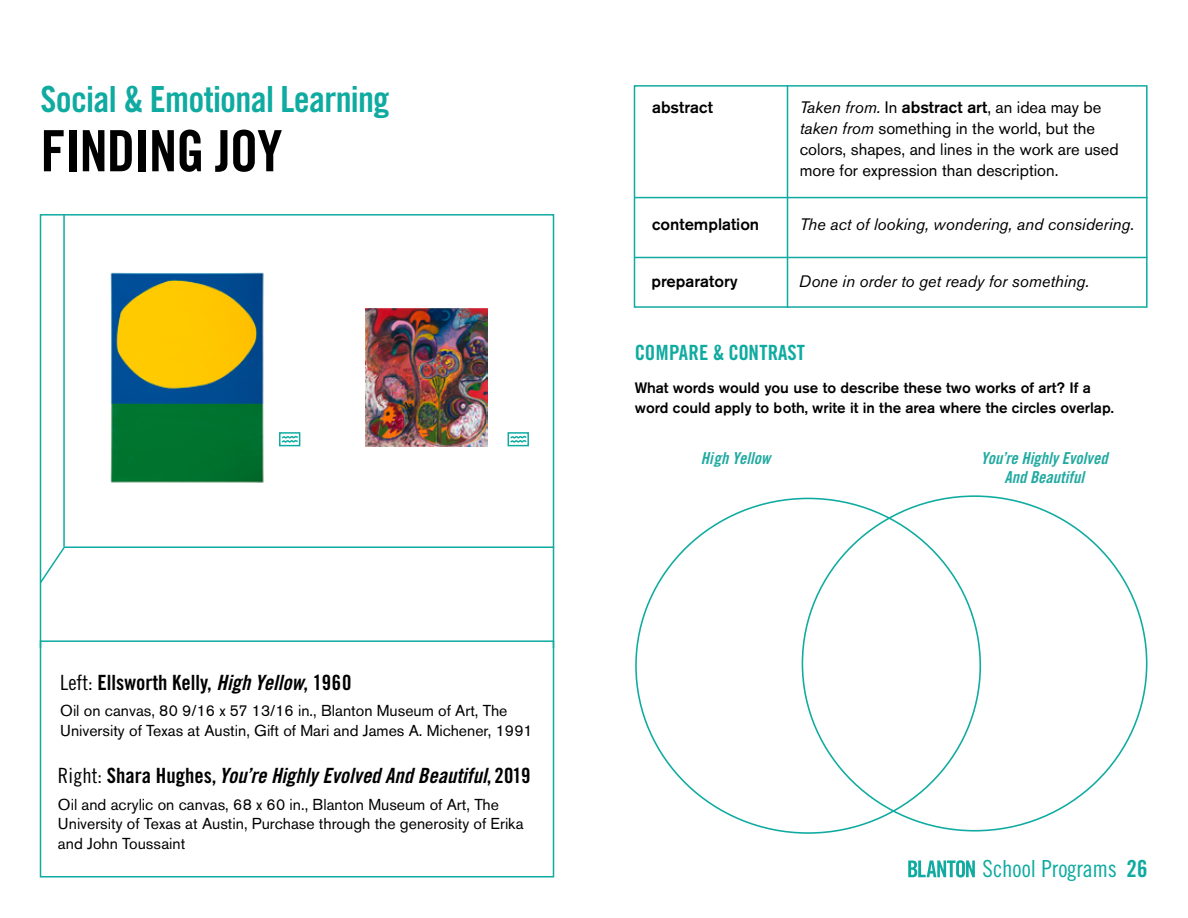
<style>
.page{position:relative;width:1188px;height:918px;background:#fff}
.page>*{position:absolute;margin:0;border:0;box-sizing:border-box;transform-origin:0 0}
.t1{font:57px "Trade Gothic LT Std Bd Cn 20";letter-spacing:-.02em;color:#000}
.t2{font:36px "Trade Gothic LT Std Bd Cn 20";letter-spacing:-.02em;color:#0faba1}
.t3{font:23.55px "Trade Gothic LT Std Cn 18";color:#0faba1}
.t4{font:21px "Trade Gothic LT Std Bd Cn 20 Obl";color:#000}
.t5{font:21px "Trade Gothic LT Std Bd Cn 20";color:#000}
.t6{font:21px "Trade Gothic LT Std Bd Cn 20";color:#0faba1}
.t7{font:16.5px/21px "Akzidenz Grotesk Std";color:#000}
.t8{font:italic 16.5px "Akzidenz Grotesk Std";color:#000}
.t9{font:16.5px/18.6px "Trade Gothic LT Std Bd Cn 20 Obl";color:#21aaa1;text-align:center}
.t10{font:500 16.5px "Akzidenz Grotesk Std";color:#000}
.t11{font:15.75px/19.4px "Akzidenz Grotesk Std";color:#000}
.t12{font:500 15px/19.8px "Akzidenz Grotesk Std";color:#000}
.s1{font-family:"Trade Gothic LT Std Cn 18"}
.s2{font-family:"Trade Gothic LT Std Bd Cn 20 Obl"}
.s3{font-family:"Trade Gothic LT Std Bd Cn 20"}
.s4{font-style:italic}
.s5{font-weight:500}
</style>
<div class="page">
<div style="left:40px;top:640px;width:514px;height:238px;border:2px solid #0faba1"></div>
<div style="left:40px;top:214px;width:514px;height:435px;border:2px solid #0faba1"></div>
<div style="left:634px;top:85px;width:514px;height:223px;border:2px solid #0faba1"></div>
<svg style="left:908px;top:860px;width:67px;height:17px"></svg>
<hr style="left:787px;top:85px;width:1px;height:223px;background:#0faba1">
<hr style="left:634px;top:197px;width:514px;height:1px;background:#0faba1">
<hr style="left:634px;top:257px;width:514px;height:1px;background:#0faba1">
<svg style="left:39px;top:546px;width:516px;height:39px"></svg>
<img style="left:110px;top:272px;width:154px;height:211px">
<img style="left:366px;top:308px;width:122px;height:138px">
<hr style="left:63px;top:214px;width:2px;height:333px;background:#0faba1">
<div style="left:279px;top:432px;width:21px;height:14px;border:2px solid #0faba1"></div>
<svg style="left:281px;top:435px;width:18px;height:9px"></svg>
<div style="left:508px;top:432px;width:21px;height:14px;border:2px solid #0faba1"></div>
<svg style="left:509px;top:435px;width:19px;height:9px"></svg>
<h2 class="t2" style="left:40px;top:77px;width:351px">Social &amp; Emotional Learning</h2>
<h1 class="t1" style="left:40px;top:116px;width:243px">FINDING JOY</h1>
<h3 class="t5" style="left:60px;top:670px;width:293px"><span class="s1">Left:</span> Ellsworth Kelly, <span class="s2">High Yellow</span>, 1960</h3>
<p class="t11" style="left:60px;top:701px;width:474px;line-height:19.8px">Oil on canvas, 80 9/16 x 57 13/16 in., Blanton Museum of Art, The<br>University of Texas at Austin, Gift of Mari and James A. Michener, 1991</p>
<h3 class="t4" style="left:58px;top:763px;width:474px"><span class="s1">Right:</span> <span class="s3">Shara Hughes,</span> You’re Highly Evolved And Beautiful<span class="s3">, 2019</span></h3>
<p class="t11" style="left:58px;top:795px;width:467px">Oil and acrylic on canvas, 68 x 60 in., Blanton Museum of Art, The<br>University of Texas at Austin, Purchase through the generosity of Erika and John Toussaint</p>
<p class="t10" style="left:652px;top:97px;width:62px">abstract</p>
<p class="t10" style="left:652px;top:214px;width:109px">contemplation</p>
<p class="t10" style="left:651px;top:271px;width:88px">preparatory</p>
<p class="t7" style="left:800px;top:97px;width:321px"><span class="s4">Taken from.</span> In <span class="s5">abstract art</span>, an idea may be <span class="s4">taken from</span> something in the world, but the colors, shapes, and lines in the work are used more for expression than description.</p>
<p class="t8" style="left:800px;top:214px;width:336px">The act of looking, wondering, and considering.</p>
<p class="t8" style="left:799px;top:271px;width:292px">Done in order to get ready for something.</p>
<h3 class="t6" style="left:635px;top:340px;width:172px">COMPARE &amp; CONTRAST</h3>
<p class="t12" style="left:635px;top:378px;width:481px">What words would you use to describe these two works of art? If a word could apply to both, write it in the area where the circles overlap.</p>
<p class="t9" style="left:701px;top:449px;width:71px">High Yellow</p>
<p class="t9" style="left:981px;top:449px;width:128px">You’re Highly Evolved<br>And Beautiful</p>
<h3 class="t3" style="left:983px;top:855px;width:166px">School Programs <span class="s3">26</span></h3>
</div>
